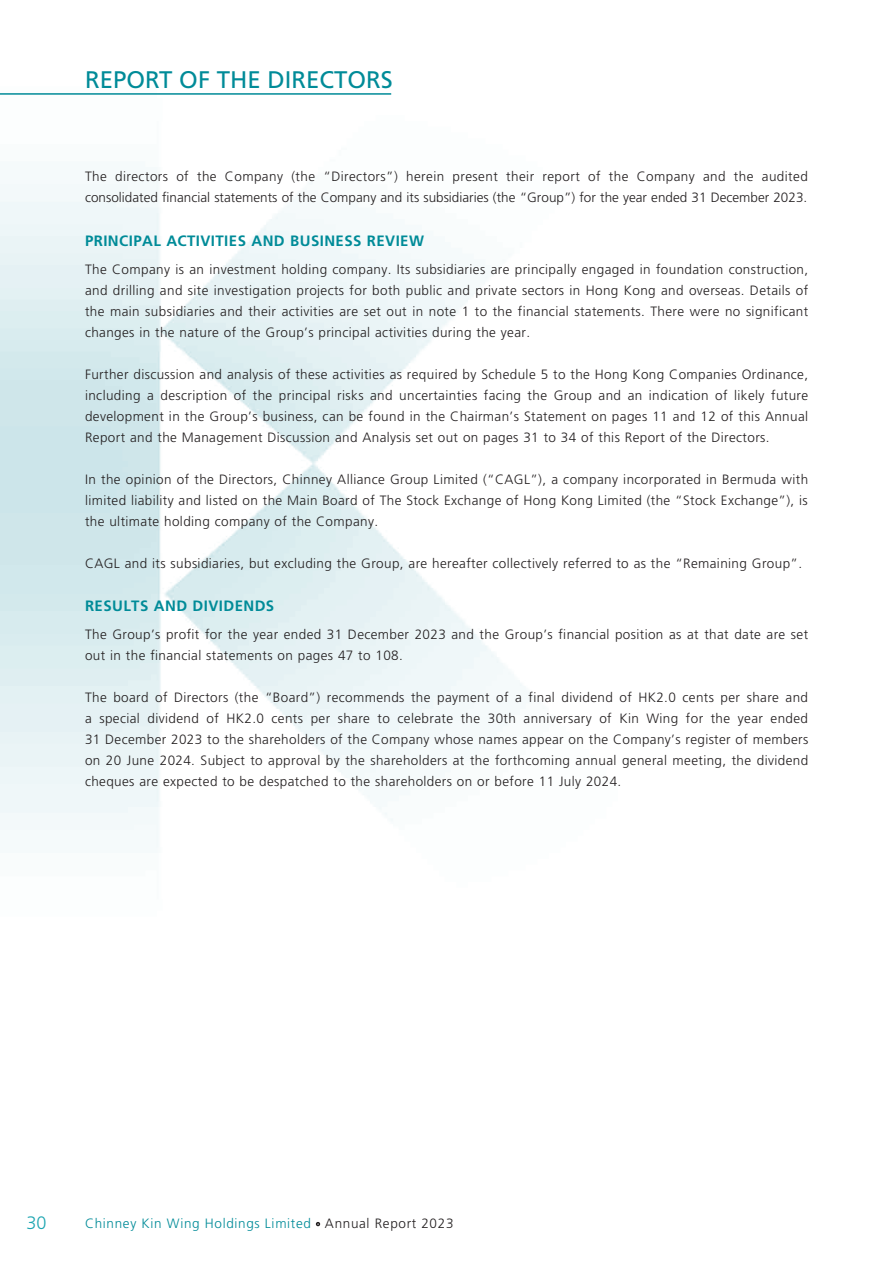
<style>
.page{position:relative;width:893px;height:1263px;background:#fff}
.page>*{position:absolute;margin:0;border:0;box-sizing:border-box;transform-origin:0 0}
.t1{font:24px "Frutiger LT Std";color:#008b98}
.t2{font:300 18px "Frutiger LT Std";color:#1ca5b1}
.t3{font:700 15px "Frutiger LT Std";letter-spacing:.03em;color:#008b98}
.t4{font:300 13.5px/21px "Frutiger LT Std";letter-spacing:.03em;color:#231f20;text-align:justify}
.t5{font:300 13.5px/21px "Frutiger LT Std";color:#231f20}
.t6{font:300 13.5px "Frutiger LT Std";letter-spacing:.05em;color:#008b98}
.s1{color:#231f20}
</style>
<div class="page">
<img style="left:0;top:93px;width:522px;height:1134px">
<svg style="left:316px;top:1222px;width:4px;height:4px"></svg>
<hr style="left:0;top:93px;width:391px;height:2px;background:#008b98">
<h1 class="t1" style="left:85px;top:66px;width:309px">REPORT OF THE DIRECTORS</h1>
<p class="t5" style="left:85px;top:166px;width:724px">The directors of the Company (the “Directors”) herein present their report of the Company and the audited consolidated financial statements of the Company and its subsidiaries (the “Group”) for the year ended 31 December 2023.</p>
<p class="t3" style="left:85px;top:232px;width:340px">PRINCIPAL ACTIVITIES AND BUSINESS REVIEW</p>
<p class="t4" style="left:85px;top:259px;width:725px">The Company is an investment holding company. Its subsidiaries are principally engaged in foundation construction, and drilling and site investigation projects for both public and private sectors in Hong Kong and overseas. Details of the main subsidiaries and their activities are set out in note 1 to the financial statements. There were no significant changes in the nature of the Group’s principal activities during the year.</p>
<p class="t4" style="left:85px;top:364px;width:725px">Further discussion and analysis of these activities as required by Schedule 5 to the Hong Kong Companies Ordinance, including a description of the principal risks and uncertainties facing the Group and an indication of likely future development in the Group’s business, can be found in the Chairman’s Statement on pages 11 and 12 of this Annual Report and the Management Discussion and Analysis set out on pages 31 to 34 of this Report of the Directors.</p>
<p class="t4" style="left:85px;top:469px;width:725px">In the opinion of the Directors, Chinney Alliance Group Limited (“CAGL”), a company incorporated in Bermuda with limited liability and listed on the Main Board of The Stock Exchange of Hong Kong Limited (the “Stock Exchange”), is the ultimate holding company of the Company.</p>
<p class="t4" style="left:85px;top:553px;width:719px">CAGL and its subsidiaries, but excluding the Group, are hereafter collectively referred to as the “Remaining Group”.</p>
<p class="t3" style="left:85px;top:597px;width:191px">RESULTS AND DIVIDENDS</p>
<p class="t4" style="left:85px;top:624px;width:725px">The Group’s profit for the year ended 31 December 2023 and the Group’s financial position as at that date are set out in the financial statements on pages 47 to 108.</p>
<p class="t4" style="left:85px;top:687px;width:725px">The board of Directors (the “Board”) recommends the payment of a final dividend of HK2.0 cents per share and a special dividend of HK2.0 cents per share to celebrate the 30th anniversary of Kin Wing for the year ended 31 December 2023 to the shareholders of the Company whose names appear on the Company’s register of members on 20 June 2024. Subject to approval by the shareholders at the forthcoming annual general meeting, the dividend cheques are expected to be despatched to the shareholders on or before 11 July 2024.</p>
<h2 class="t2" style="left:27px;top:1212px;width:21px">30</h2>
<p class="t6" style="left:85px;top:1216px;width:370px">Chinney Kin Wing Holdings Limited <span class="s1">· Annual Report 2023</span></p>
</div>
